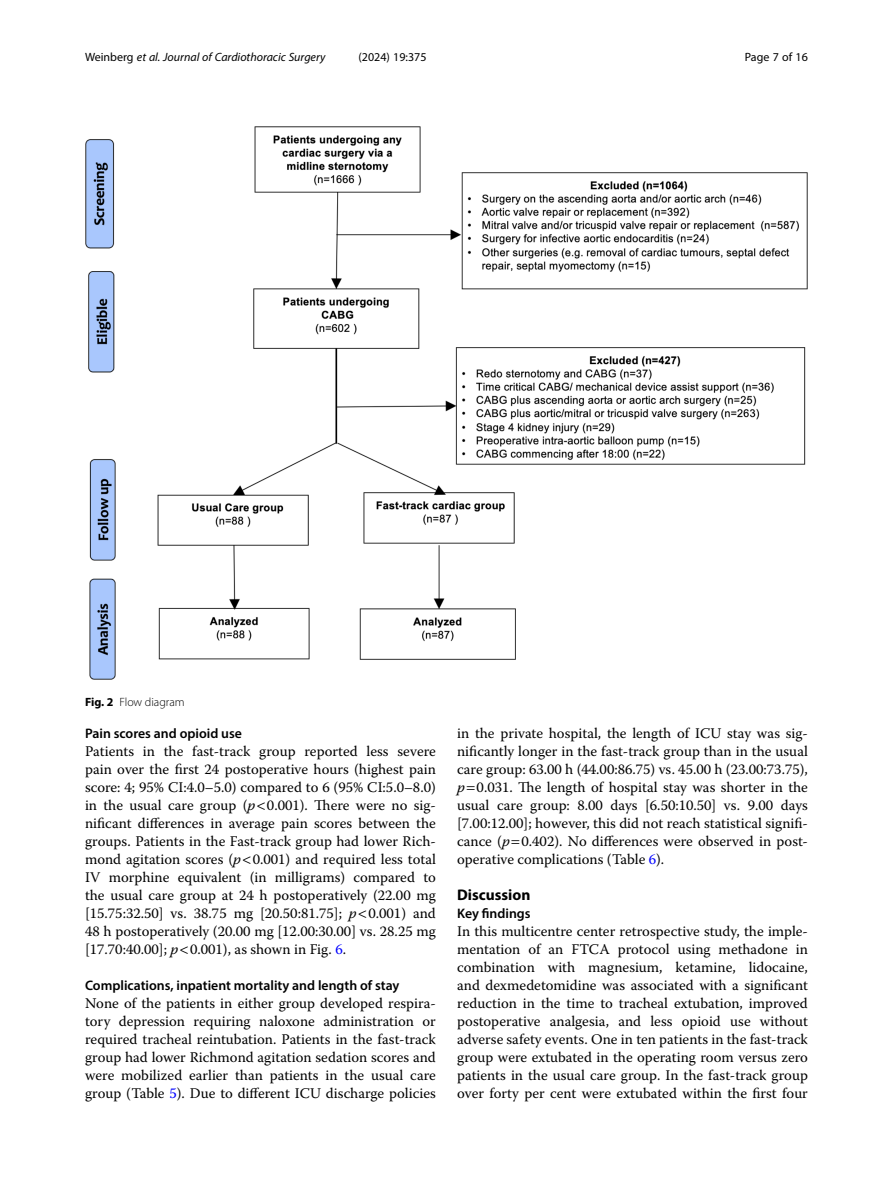
<style>
.page{position:relative;width:893px;height:1191px;background:#fff}
.page>*{position:absolute;margin:0;border:0;box-sizing:border-box;transform-origin:0 0}
.Head_1{font:700 15.45px "Myriad Pro";color:#000}
.Body_Text{font:14.7px/18px "Warnock Pro";color:#000;text-align:justify}
.Head_2{font:600 13.8px "Myriad Pro";color:#000}
.Head_2_After_1{font:600 13.8px "Myriad Pro";color:#000}
.t1{font:italic 12px "Myriad Pro";color:#000}
.t2{font:12px "Myriad Pro";color:#000}
.Figure_Caption{font:300 12px "Myriad Pro";color:#000}
.s1{font-style:normal}
.s2{font-weight:700}
.s3{font-style:italic}
.s4{color:#00f}
</style>
<div class="page">
<img style="left:85px;top:126px;width:723px;height:553px">
<p class="t1" style="left:85px;top:50px;width:242px"><span class="s1">Weinberg</span> et al. Journal of Cardiothoracic Surgery</p>
<p class="t2" style="left:359px;top:50px;width:70px">(2024) 19:375</p>
<p class="t2" style="left:745px;top:50px;width:65px">Page 7 of 16</p>
<p class="Figure_Caption" style="left:85px;top:695px;width:101px"><span class="s2">Fig. 2</span> Flow diagram</p>
<p class="Head_2" style="left:85px;top:725px;width:158px">Pain scores and opioid use</p>
<p class="Body_Text" style="left:85px;top:742px;width:352px">Patients in the fast-track group reported less severe pain over the first 24 postoperative hours (highest pain score: 4; 95% CI:4.0–5.0) compared to 6 (95% CI:5.0–8.0) in the usual care group (<span class="s3">p</span> 0.001). There were no sig&shy;nificant differences in average pain scores between the groups. Patients in the Fast-track group had lower Rich&shy;mond agitation scores (<span class="s3">p</span> 0.001) and required less total IV morphine equivalent (in milligrams) compared to the usual care group at 24 h postoperatively (22.00 mg [15.75:32.50] vs. 38.75 mg [20.50:81.75]; <span class="s3">p</span> 0.001) and 48 h postoperatively (20.00 mg [12.00:30.00] vs. 28.25 mg [17.70:40.00]; <span class="s3">p</span> 0.001), as shown in Fig. <span class="s4">6</span>.</p>
<p class="Head_2" style="left:85px;top:977px;width:316px">Complications, inpatient mortality and length of stay</p>
<p class="Body_Text" style="left:85px;top:994px;width:352px">None of the patients in either group developed respira&shy;tory depression requiring naloxone administration or required tracheal reintubation. Patients in the fast-track group had lower Richmond agitation sedation scores and were mobilized earlier than patients in the usual care group (Table <span class="s4">5</span>). Due to different ICU discharge policies</p>
<p class="Body_Text" style="left:457px;top:724px;width:352px">in the private hospital, the length of ICU stay was sig&shy;nificantly longer in the fast-track group than in the usual care group: 63.00 h (44.00:86.75) vs. 45.00 h (23.00:73.75), <span class="s3">p</span> 0.031. The length of hospital stay was shorter in the usual care group: 8.00 days [6.50:10.50] vs. 9.00 days [7.00:12.00]; however, this did not reach statistical signifi&shy;cance (<span class="s3">p</span> 0.402). No differences were observed in post&shy;operative complications (Table <span class="s4">6</span>).</p>
<p class="Head_1" style="left:457px;top:885px;width:75px">Discussion</p>
<p class="Head_2_After_1" style="left:457px;top:905px;width:75px">Key findings</p>
<p class="Body_Text" style="left:457px;top:922px;width:352px">In this multicentre center retrospective study, the imple&shy;mentation of an FTCA protocol using methadone in combination with magnesium, ketamine, lidocaine, and dexmedetomidine was associated with a significant reduction in the time to tracheal extubation, improved postoperative analgesia, and less opioid use without adverse safety events. One in ten patients in the fast-track group were extubated in the operating room versus zero patients in the usual care group. In the fast-track group over forty per cent were extubated within the first four</p>
</div>
